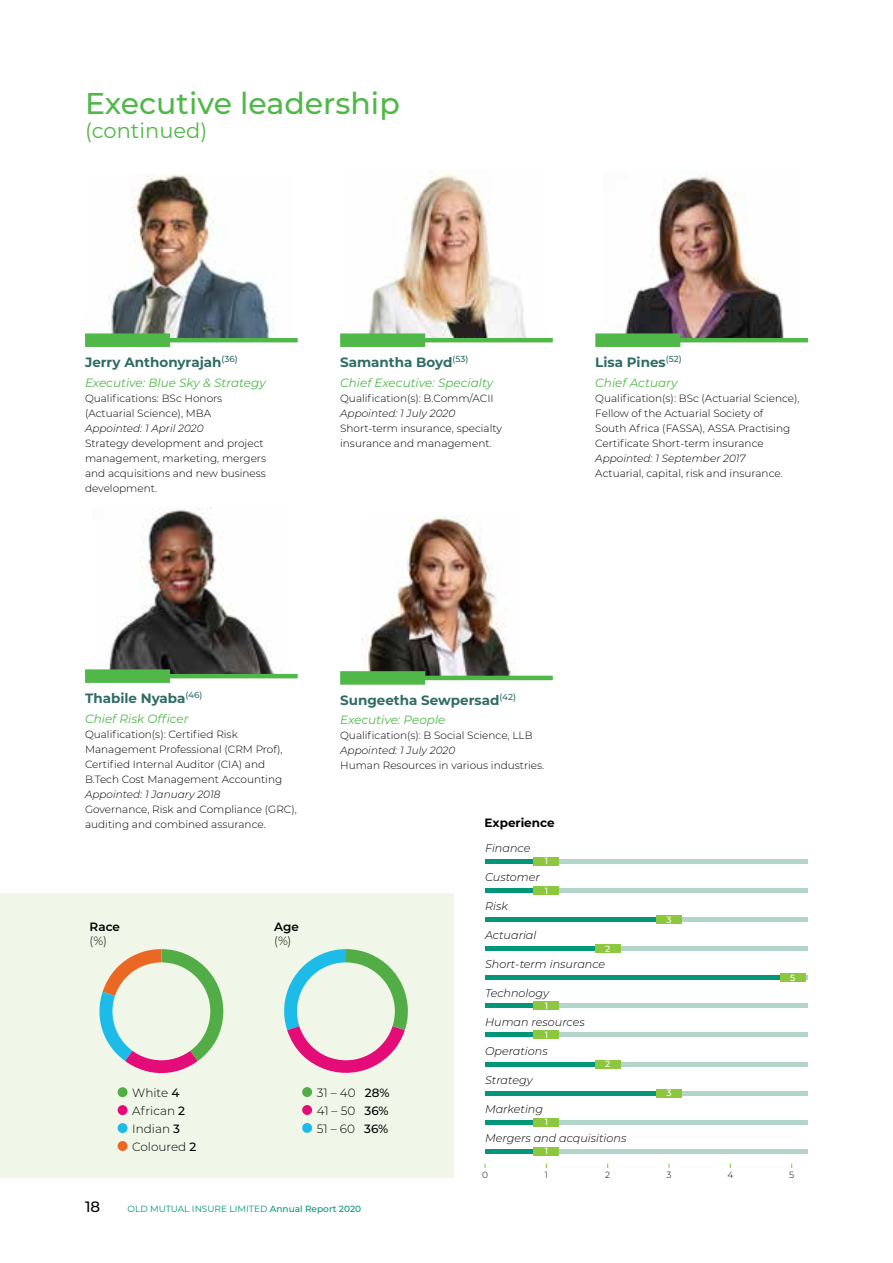
<style>
.page{position:relative;width:893px;height:1263px;background:#fff}
.page>*{position:absolute;margin:0;border:0;box-sizing:border-box;transform-origin:0 0}
.t1{font:500 30px "Montserrat";color:#50b848}
.t2{font:21px "Montserrat";color:#50b848}
.t3{font:500 15px "Montserrat";color:#000}
.t4{font:700 13.5px "Montserrat";color:#2e6c65}
.t5{font:italic 12px "Montserrat";color:#50b848}
.t6{font:300 12px/18px "Montserrat";color:#000}
.t7{font:700 12px "Montserrat";color:#000}
.t8{font:600 12px "Montserrat";letter-spacing:-.005em;color:#000}
.t9{font:italic 300 11.25px "Montserrat";color:#000}
.t10{font:300 10.5px/15px "Montserrat";color:#000}
.t11{font:italic 300 10.5px "Montserrat";color:#000}
.t12{font:9px "Montserrat";color:#009677}
.t13{font:500 9px "Montserrat";color:#fff}
.t14{font:300 9px "Montserrat";color:#000}
.s1{font-weight:500}
</style>
<div class="page">
<img style="left:85px;top:174px;width:208px;height:166px">
<div style="left:92px;top:333px;width:71px;height:14px;background:#50b848"></div>
<hr style="left:92px;top:338px;width:203px;height:4px;background:#50b848">
<img style="left:345px;top:171px;width:202px;height:169px">
<img style="left:625px;top:174px;width:175px;height:164px">
<img style="left:362px;top:515px;width:161px;height:161px">
<div style="left:0;top:893px;width:453px;height:285px;background:#f0f7e8"></div>
<svg style="left:99px;top:949px;width:124px;height:124px"></svg>
<div style="left:118px;top:1087px;width:10px;height:10px;background:#53ad47;border-radius:50%"></div>
<div style="left:118px;top:1105px;width:10px;height:10px;background:#e40d77;border-radius:50%"></div>
<div style="left:118px;top:1123px;width:10px;height:10px;background:#1dbbe7;border-radius:50%"></div>
<div style="left:118px;top:1141px;width:10px;height:10px;background:#eb6824;border-radius:50%"></div>
<svg style="left:284px;top:949px;width:124px;height:124px"></svg>
<div style="left:302px;top:1087px;width:10px;height:10px;background:#53ad47;border-radius:50%"></div>
<div style="left:302px;top:1105px;width:10px;height:10px;background:#e40d77;border-radius:50%"></div>
<div style="left:302px;top:1123px;width:10px;height:10px;background:#1dbbe7;border-radius:50%"></div>
<div style="left:347px;top:333px;width:71px;height:14px;background:#50b848"></div>
<hr style="left:347px;top:338px;width:204px;height:4px;background:#50b848">
<img style="left:106px;top:508px;width:184px;height:166px">
<div style="left:92px;top:669px;width:71px;height:14px;background:#50b848"></div>
<hr style="left:92px;top:674px;width:203px;height:4px;background:#50b848">
<div style="left:602px;top:333px;width:72px;height:14px;background:#50b848"></div>
<hr style="left:602px;top:338px;width:204px;height:4px;background:#50b848">
<div style="left:347px;top:671px;width:71px;height:14px;background:#50b848"></div>
<hr style="left:347px;top:676px;width:204px;height:4px;background:#50b848">
<div style="left:112px;top:962px;width:98px;height:98px;background:#f0f7e8;border-radius:50%"></div>
<div style="left:297px;top:962px;width:98px;height:98px;background:#f0f7e8;border-radius:50%"></div>
<hr style="left:545px;top:1004px;width:263px;height:4px;background:#b3d4cb">
<hr style="left:545px;top:859px;width:263px;height:4px;background:#b3d4cb">
<hr style="left:485px;top:1004px;width:60px;height:4px;background:#009677">
<hr style="left:485px;top:859px;width:62px;height:4px;background:#009677">
<div style="left:534px;top:1001px;width:25px;height:9px;background:#8dc63f"></div>
<div style="left:534px;top:857px;width:25px;height:9px;background:#8dc63f"></div>
<hr style="left:550px;top:1033px;width:258px;height:4px;background:#b3d4cb">
<hr style="left:546px;top:888px;width:262px;height:4px;background:#b3d4cb">
<hr style="left:485px;top:1033px;width:63px;height:4px;background:#009677">
<hr style="left:485px;top:888px;width:67px;height:4px;background:#009677">
<div style="left:534px;top:1030px;width:25px;height:9px;background:#8dc63f"></div>
<div style="left:534px;top:886px;width:25px;height:9px;background:#8dc63f"></div>
<hr style="left:617px;top:1091px;width:191px;height:4px;background:#b3d4cb">
<div style="left:617px;top:946px;width:191px;height:5px;background:#b3d4cb"></div>
<hr style="left:485px;top:1091px;width:183px;height:4px;background:#009677">
<div style="left:485px;top:946px;width:121px;height:5px;background:#009677"></div>
<div style="left:656px;top:1089px;width:26px;height:8px;background:#8dc63f"></div>
<div style="left:595px;top:944px;width:25px;height:9px;background:#8dc63f"></div>
<hr style="left:548px;top:1120px;width:260px;height:4px;background:#b3d4cb">
<div style="left:609px;top:975px;width:199px;height:5px;background:#b3d4cb"></div>
<hr style="left:485px;top:1120px;width:70px;height:4px;background:#009677">
<div style="left:485px;top:975px;width:299px;height:5px;background:#009677"></div>
<div style="left:534px;top:1118px;width:25px;height:8px;background:#8dc63f"></div>
<div style="left:780px;top:973px;width:26px;height:9px;background:#8dc63f"></div>
<hr style="left:554px;top:1149px;width:254px;height:4px;background:#b3d4cb">
<hr style="left:485px;top:1149px;width:58px;height:4px;background:#009677">
<div style="left:534px;top:1147px;width:25px;height:9px;background:#8dc63f"></div>
<hr style="left:605px;top:1062px;width:203px;height:4px;background:#b3d4cb">
<hr style="left:556px;top:917px;width:252px;height:4px;background:#b3d4cb">
<hr style="left:485px;top:1062px;width:112px;height:4px;background:#009677">
<hr style="left:485px;top:917px;width:180px;height:4px;background:#009677">
<div style="left:595px;top:1060px;width:25px;height:8px;background:#8dc63f"></div>
<div style="left:656px;top:915px;width:26px;height:9px;background:#8dc63f"></div>
<h1 class="t1" style="left:85px;top:82px;width:316px">Executive leadership</h1>
<h2 class="t2" style="left:85px;top:116px;width:124px">(continued)</h2>
<p class="t4" style="left:85px;top:353px;width:154px">Jerry Anthonyrajah<sup>(36)</sup></p>
<p class="t5" style="left:85px;top:374px;width:182px">Executive: Blue Sky &amp; Strategy</p>
<p class="t10" style="left:85px;top:390px;width:139px">Qualifications: BSc Honors (Actuarial Science), MBA</p>
<p class="t11" style="left:85px;top:421px;width:120px">Appointed: 1 April 2020</p>
<p class="t10" style="left:85px;top:435px;width:183px">Strategy development and project management, marketing, mergers and acquisitions and new business development.</p>
<p class="t4" style="left:340px;top:353px;width:130px">Samantha Boyd<sup>(53)</sup></p>
<p class="t5" style="left:340px;top:374px;width:155px">Chief Executive: Specialty</p>
<p class="t10" style="left:340px;top:390px;width:155px">Qualification(s): B.Comm/ACII</p>
<p class="t11" style="left:340px;top:406px;width:117px">Appointed: 1 July 2020</p>
<p class="t10" style="left:340px;top:420px;width:163px">Short-term insurance, specialty insurance and management.</p>
<p class="t4" style="left:595px;top:353px;width:88px">Lisa Pines<sup>(52)</sup></p>
<p class="t5" style="left:595px;top:374px;width:84px">Chief Actuary</p>
<p class="t10" style="left:595px;top:390px;width:206px">Qualification(s): BSc (Actuarial Science), Fellow of the Actuarial Society of<br>South Africa (FASSA), ASSA Practising Certificate Short-term insurance</p>
<p class="t11" style="left:595px;top:451px;width:152px">Appointed: 1 September 2017</p>
<p class="t10" style="left:595px;top:465px;width:189px">Actuarial, capital, risk and insurance.</p>
<p class="t4" style="left:85px;top:689px;width:119px">Thabile Nyaba<sup>(46)</sup></p>
<p class="t5" style="left:85px;top:710px;width:105px">Chief Risk Officer</p>
<p class="t10" style="left:85px;top:726px;width:199px">Qualification(s): Certified Risk Management Professional (CRM Prof), Certified Internal Auditor (CIA) and B.Tech Cost Management Accounting</p>
<p class="t11" style="left:85px;top:787px;width:137px">Appointed: 1 January 2018</p>
<p class="t10" style="left:85px;top:801px;width:213px">Governance, Risk and Compliance (GRC), auditing and combined assurance.</p>
<p class="t4" style="left:340px;top:691px;width:177px">Sungeetha Sewpersad<sup>(42)</sup></p>
<p class="t5" style="left:340px;top:712px;width:107px">Executive: People</p>
<p class="t10" style="left:340px;top:728px;width:194px">Qualification(s): B Social Science, LLB</p>
<p class="t11" style="left:340px;top:744px;width:117px">Appointed: 1 July 2020</p>
<p class="t10" style="left:340px;top:758px;width:206px">Human Resources in various industries.</p>
<p class="t7" style="left:485px;top:814px;width:72px">Experience</p>
<p class="t9" style="left:485px;top:840px;width:47px">Finance</p>
<p class="t13" style="left:545px;top:855px;width:5px">1</p>
<p class="t9" style="left:485px;top:869px;width:56px">Customer</p>
<p class="t13" style="left:545px;top:884px;width:5px">1</p>
<p class="t9" style="left:485px;top:898px;width:24px">Risk</p>
<p class="t8" style="left:90px;top:918px;width:32px">Race</p>
<p class="t6" style="left:90px;top:931px;width:19px">(%)</p>
<p class="t8" style="left:274px;top:918px;width:26px">Age</p>
<p class="t6" style="left:274px;top:931px;width:19px">(%)</p>
<p class="t9" style="left:485px;top:928px;width:53px">Actuarial</p>
<p class="t13" style="left:605px;top:942px;width:7px">2</p>
<p class="t13" style="left:666px;top:913px;width:7px">3</p>
<p class="t6" style="left:132px;top:1083px;width:66px">White <span class="s1">4<br></span>African <span class="s1">2<br></span>Indian <span class="s1">3<br></span>Coloured <span class="s1">2</span></p>
<p class="t6" style="left:317px;top:1083px;width:74px;text-align:justify">31 – 40 <span class="s1">28% </span>41 – 50 <span class="s1">36% </span>51 – 60 <span class="s1">36%</span></p>
<h3 class="t3" style="left:85px;top:1196px;width:17px">18</h3>
<p class="t12" style="left:128px;top:1203px;width:235px">OLD MUTUAL INSURE LIMITED <span class="s1">Annual Report 2020</span></p>
<p class="t9" style="left:485px;top:957px;width:122px">Short-term insurance</p>
<p class="t9" style="left:485px;top:985px;width:65px">Technology</p>
<p class="t13" style="left:545px;top:999px;width:5px">1</p>
<p class="t9" style="left:485px;top:1014px;width:101px">Human resources</p>
<p class="t13" style="left:545px;top:1028px;width:5px">1</p>
<p class="t9" style="left:485px;top:1043px;width:64px">Operations</p>
<p class="t9" style="left:485px;top:1072px;width:49px">Strategy</p>
<p class="t9" style="left:485px;top:1101px;width:60px">Marketing</p>
<p class="t13" style="left:545px;top:1116px;width:5px">1</p>
<p class="t13" style="left:605px;top:1058px;width:7px">2</p>
<p class="t9" style="left:485px;top:1130px;width:143px">Mergers and acquisitions</p>
<p class="t13" style="left:545px;top:1145px;width:5px">1</p>
<p class="t13" style="left:666px;top:1087px;width:7px">3</p>
<p class="t13" style="left:790px;top:971px;width:7px">5</p>
<p class="t14" style="left:482px;top:1168px;width:7px">0</p>
<p class="t14" style="left:545px;top:1168px;width:5px">1</p>
<p class="t14" style="left:605px;top:1168px;width:7px">2</p>
<p class="t14" style="left:666px;top:1168px;width:7px">3</p>
<p class="t14" style="left:727px;top:1168px;width:7px">4</p>
<p class="t14" style="left:789px;top:1168px;width:7px">5</p>
</div>
